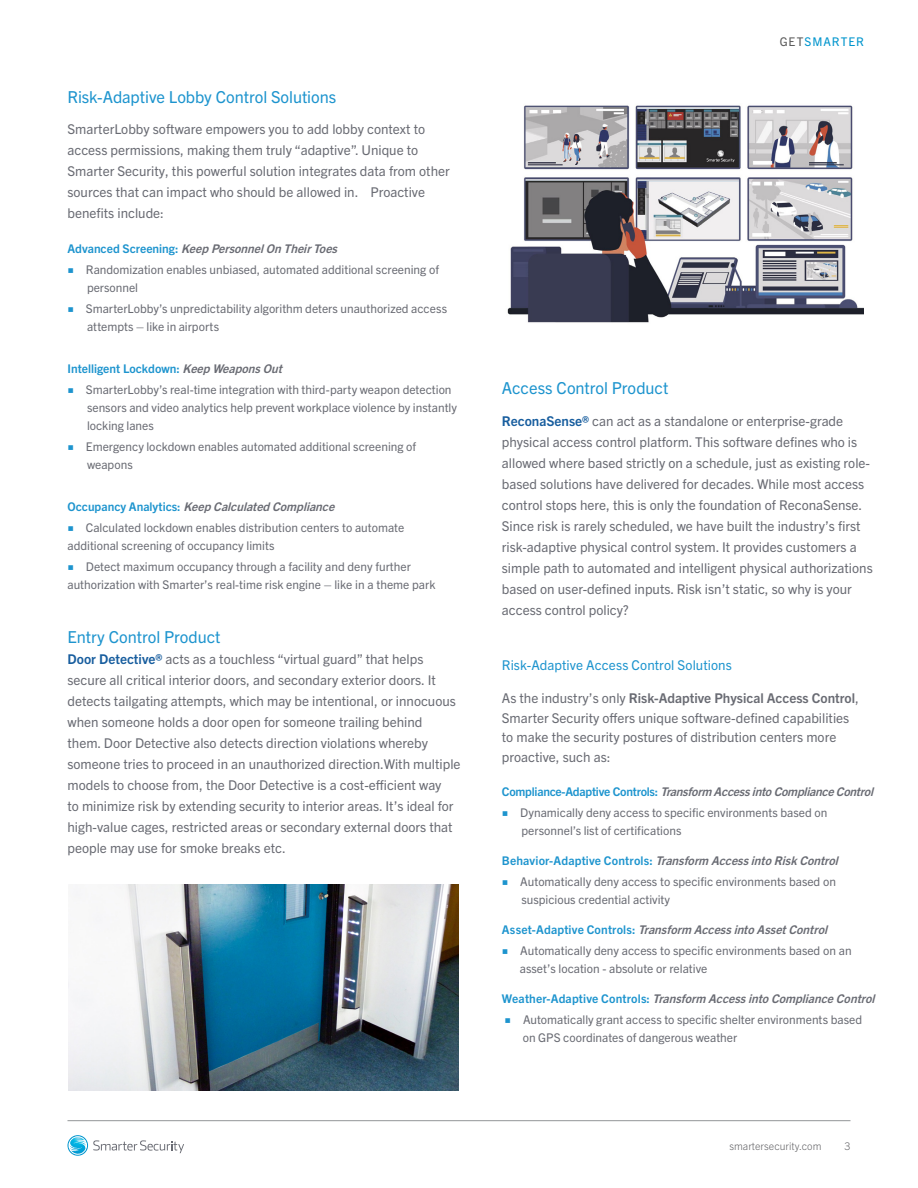
<style>
.page{position:relative;width:918px;height:1188px;background:#fff}
.page>*{position:absolute;margin:0;border:0;box-sizing:border-box;transform-origin:0 0}
.Main__Body{font:16.5px "Trade Gothic Next LT Pro";letter-spacing:-.005em;color:#1d94ce}
.Main__Body-2{font:13.5px/21px "Trade Gothic Next LT Pro";color:#696b73}
.Main__Body-3{font:13.5px "Trade Gothic Next LT Pro";letter-spacing:.005em;color:#1d94ce}
.t1{font:12px/18px "Trade Gothic Next LT Pro";color:#696b73}
.t2{font:italic 700 12px "Trade Gothic Next LT Pro";color:#696b73}
.t3{font:700 12px "Trade Gothic Next LT Pro";color:#1d94ce}
.t4{font:12px "Trade Gothic Next LT Pro";letter-spacing:.08em;color:#0095cd}
.t5{font:300 10.5px "Trade Gothic Next LT Pro";color:#636366}
.s1{font-style:normal;color:#1d94ce}
.s2{color:#1d94ce}
.s3{font-style:italic;color:#696b73}
.s4{font-weight:700;color:#175d9e}
.s5{color:#5c5c5c}
.s6{font-weight:700}
</style>
<div class="page">
<img style="left:68px;top:885px;width:391px;height:206px">
<img style="left:507px;top:105px;width:357px;height:218px">
<hr style="left:68px;top:1120px;width:782px;height:1px;background:#939598">
<svg style="left:68px;top:1135px;width:116px;height:21px"></svg>
<p class="Main__Body" style="left:68px;top:85px;width:270px">Risk-Adaptive Lobby Control Solutions</p>
<p class="Main__Body-2" style="left:68px;top:118px;width:384px">SmarterLobby software empowers you to add lobby context to access permissions, making them truly “adaptive”. Unique to Smarter Security, this powerful solution integrates data from other sources that can impact who should be allowed in. Proactive benefits include:</p>
<p class="t2" style="left:68px;top:240px;width:275px"><span class="s1">A d v a n c e d S c r e e n i n g :</span> KeepPersonnelOnTheirToes</p>
<p class="t1" style="left:87px;top:260px;width:354px;text-indent:-20px"><span class="s2">○</span> Randomization enables unbiased, automated additional screening of personnel</p>
<p class="t1" style="left:87px;top:299px;width:362px;text-indent:-20px"><span class="s2">○</span> SmarterLobby’s unpredictability algorithm deters unauthorized access attempts – like in airports</p>
<p class="t3" style="left:68px;top:360px;width:220px">Intelligent Lockdown: <span class="s3">KeepWeaponsOut</span></p>
<p class="t1" style="left:87px;top:380px;width:372px;text-indent:-20px"><span class="s2">○</span> SmarterLobby’s real-time integration with third-party weapon detection sensors and video analytics help prevent workplace violence by instantly locking lanes</p>
<p class="t1" style="left:87px;top:437px;width:331px;text-indent:-20px"><span class="s2">○</span> Emergency lockdown enables automated additional screening of weapons</p>
<p class="t2" style="left:68px;top:498px;width:272px"><span class="s1">O c c u p a n c y A n a l y t i c s :</span> KeepCalculatedCompliance</p>
<p class="t1" style="left:68px;top:518px;width:338px"><span class="s2">○</span> Calculated lockdown enables distribution centers to automate additional screening of occupancy limits</p>
<p class="t1" style="left:68px;top:557px;width:369px"><span class="s2">○</span> Detect maximum occupancy through a facility and deny further authorization with Smarter’s real-time risk engine – like in a theme park</p>
<p class="Main__Body" style="left:68px;top:625px;width:155px">Entry Control Product</p>
<p class="Main__Body-2" style="left:68px;top:648px;width:395px"><span class="s4">Door Detective®</span> acts as a touchless “virtual guard” that helps secure all critical interior doors, and secondary exterior doors. It detects tailgating attempts, which may be intentional, or innocuous when someone holds a door open for someone trailing behind<br>them. Door Detective also detects direction violations whereby someone tries to proceed in an unauthorized direction.With multiple models to choose from, the Door Detective is a cost-efficient way<br>to minimize risk by extending security to interior areas. It’s ideal for high-value cages, restricted areas or secondary external doors that people may use for smoke breaks etc.</p>
<p class="t4" style="left:780px;top:33px;width:86px"><span class="s5">GET</span>SMARTER</p>
<p class="Main__Body" style="left:502px;top:377px;width:168px">Access Control Product</p>
<p class="Main__Body-2" style="left:502px;top:409px;width:372px"><span class="s4">ReconaSense®</span> can act as a standalone or enterprise-grade physical access control platform. This software defines who is allowed where based strictly on a schedule, just as existing role&shy;based solutions have delivered for decades. While most access control stops here, this is only the foundation of ReconaSense.<br>Since risk is rarely scheduled, we have built the industry’s first risk-adaptive physical control system. It provides customers a simple path to automated and intelligent physical authorizations based on user-defined inputs. Risk isn’t static, so why is your access control policy?</p>
<p class="Main__Body-3" style="left:502px;top:656px;width:231px">Risk-Adaptive Access Control Solutions</p>
<p class="Main__Body-2" style="left:502px;top:688px;width:359px;line-height:19.5px">As the industry’s only <span class="s6">Risk-Adaptive Physical Access Control</span>, Smarter Security offers unique software-defined capabilities to make the security postures of distribution centers more proactive, such as:</p>
<p class="t2" style="left:502px;top:783px;width:376px"><span class="s1">C o m p l i a n c e - A d a p t i v e C o n t r o l s :</span> Transform AccessintoComplianceControl</p>
<p class="t1" style="left:521px;top:803px;width:308px;text-indent:-20px"><span class="s2">○</span> Dynamically deny access to specific environments based on personnel’s list of certifications</p>
<p class="t2" style="left:502px;top:852px;width:341px"><span class="s1">B e h a v i o r- A d a p t i v e C o n t r o l s :</span> Transform AccessintoRiskControl</p>
<p class="t1" style="left:521px;top:872px;width:316px;text-indent:-20px"><span class="s2">○</span> Automatically deny access to specific environments based on suspicious credential activity</p>
<p class="t2" style="left:502px;top:921px;width:330px"><span class="s1">A s s e t - A d a p t i v e C o n t r o l s :</span> Transform AccessintoAssetControl</p>
<p class="t1" style="left:520px;top:941px;width:333px;text-indent:-18px"><span class="s2">○</span> Automatically deny access to specific environments based on an asset’s location - absolute or relative</p>
<p class="t2" style="left:502px;top:990px;width:378px"><span class="s1">W e a t h e r - A d a p t i v e C o n t r o l s :</span> Transform AccessintoComplianceControl</p>
<p class="t1" style="left:523px;top:1010px;width:341px;text-indent:-18px"><span class="s2">○</span> Automatically grant access to specific shelter environments based on GPS coordinates of dangerous weather</p>
<p class="t5" style="left:730px;top:1139px;width:93px">smartersecurity.com</p>
<p class="t5" style="left:845px;top:1139px;width:7px">3</p>
</div>
